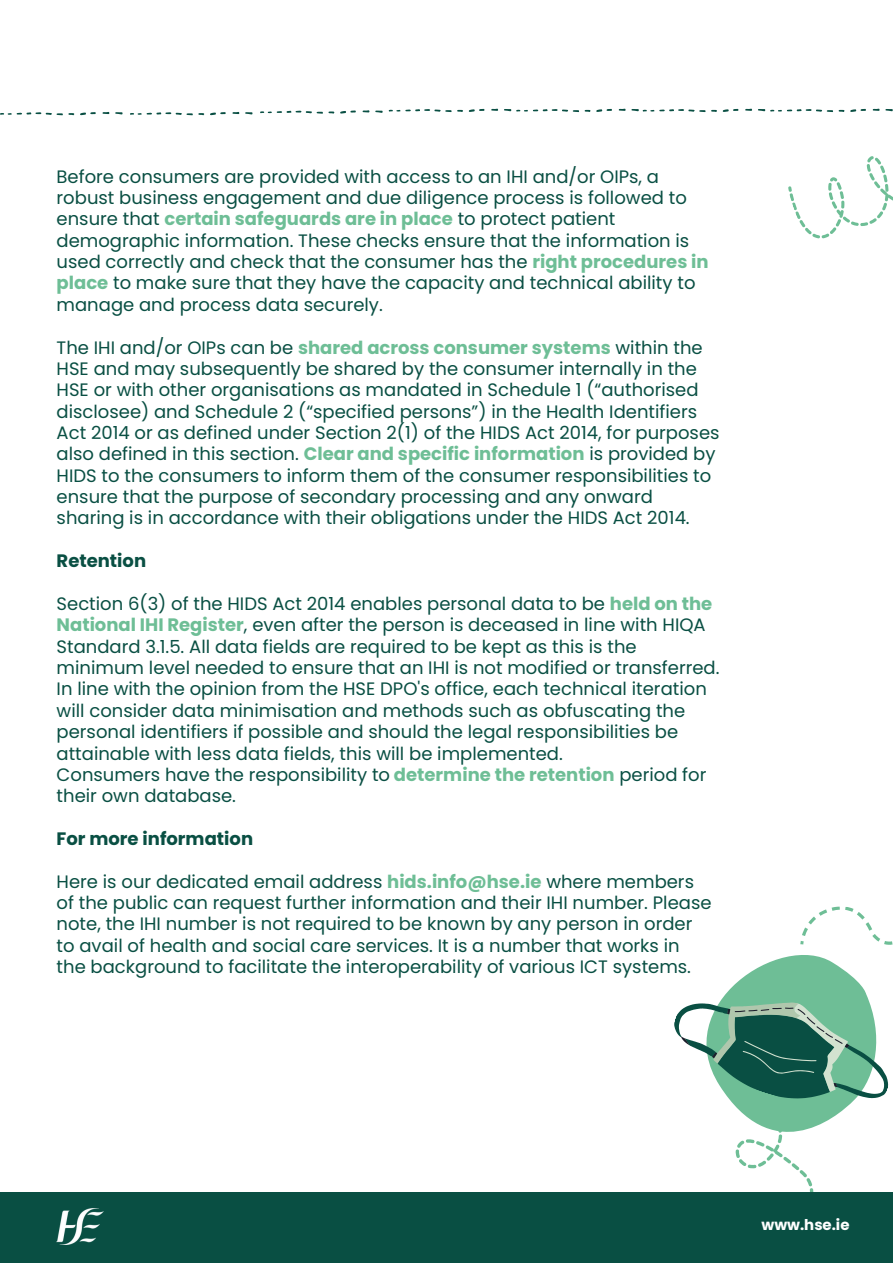
<style>
.page{position:relative;width:893px;height:1264px;background:#fff}
.page>*{position:absolute;margin:0;border:0;box-sizing:border-box;transform-origin:0 0}
.t1{font:18px/21.3px "Poppins";color:#094f43}
.t2{font:700 18px "Poppins";color:#094f43}
.t3{font:700 14.85px "Poppins";color:#fff}
.s1{font-weight:700;color:#6ebe96}
</style>
<div class="page">
<svg style="left:744px;top:955px;width:109px;height:22px;fill:#6ebe96"></svg>
<svg style="left:800px;top:906px;width:92px;height:39px"></svg>
<svg style="left:674px;top:977px;width:215px;height:215px"></svg>
<svg style="left:115px;top:112px;width:8px;height:2px"></svg>
<svg style="left:102px;top:112px;width:7px;height:2px"></svg>
<svg style="left:80px;top:112px;width:16px;height:3px"></svg>
<svg style="left:0;top:112px;width:74px;height:3px"></svg>
<svg style="left:245px;top:112px;width:7px;height:2px"></svg>
<svg style="left:232px;top:112px;width:7px;height:2px"></svg>
<svg style="left:210px;top:112px;width:16px;height:3px"></svg>
<svg style="left:130px;top:112px;width:74px;height:3px"></svg>
<svg style="left:375px;top:111px;width:7px;height:2px"></svg>
<svg style="left:362px;top:110px;width:7px;height:2px"></svg>
<svg style="left:340px;top:110px;width:16px;height:3px"></svg>
<svg style="left:260px;top:111px;width:74px;height:3px"></svg>
<svg style="left:491px;top:109px;width:7px;height:2px"></svg>
<svg style="left:457px;top:109px;width:27px;height:3px"></svg>
<svg style="left:388px;top:109px;width:63px;height:3px"></svg>
<svg style="left:618px;top:109px;width:7px;height:2px"></svg>
<svg style="left:596px;top:109px;width:16px;height:3px"></svg>
<svg style="left:504px;top:109px;width:86px;height:3px"></svg>
<svg style="left:711px;top:109px;width:27px;height:3px"></svg>
<svg style="left:631px;top:109px;width:74px;height:3px"></svg>
<svg style="left:885px;top:109px;width:7px;height:2px"></svg>
<svg style="left:872px;top:109px;width:7px;height:2px"></svg>
<svg style="left:850px;top:109px;width:15px;height:3px"></svg>
<svg style="left:745px;top:109px;width:99px;height:3px"></svg>
<svg style="left:788px;top:156px;width:104px;height:83px"></svg>
<div style="left:0;top:1192px;width:892px;height:70px;background:#094f43"></div>
<img style="left:57px;top:1208px;width:47px;height:35px">
<p class="t1" style="left:57px;top:166px;width:653px">Before consumers are provided with access to an IHI and/or OIPs, a robust business engagement and due diligence process is followed to ensure that <span class="s1">certain safeguards are in place</span> to protect patient demographic information. These checks ensure that the information is used correctly and check that the consumer has the <span class="s1">right procedures in place</span> to make sure that they have the capacity and technical ability to manage and process data securely.</p>
<p class="t1" style="left:57px;top:336px;width:664px">The IHI and/or OIPs can be <span class="s1">shared across consumer systems</span> within the HSE and may subsequently be shared by the consumer internally in the HSE or with other organisations as mandated in Schedule 1 (“authorised disclosee) and Schedule 2 (“specified persons”) in the Health Identifiers Act 2014 or as defined under Section 2(1) of the HIDS Act 2014, for purposes also defined in this section. <span class="s1">Clear and specific information</span> is provided by HIDS to the consumers to inform them of the consumer responsibilities to ensure that the purpose of secondary processing and any onward sharing is in accordance with their obligations under the HIDS Act 2014.</p>
<p class="t2" style="left:57px;top:548px;width:91px">Retention</p>
<p class="t1" style="left:57px;top:593px;width:664px">Section 6(3) of the HIDS Act 2014 enables personal data to be <span class="s1">held on the National IHI Register</span>, even after the person is deceased in line with HIQA Standard 3.1.5. All data fields are required to be kept as this is the minimum level needed to ensure that an IHI is not modified or transferred.<br>In line with the opinion from the HSE DPO's office, each technical iteration will consider data minimisation and methods such as obfuscating the personal identifiers if possible and should the legal responsibilities be attainable with less data fields, this will be implemented.<br>Consumers have the responsibility to <span class="s1">determine the retention</span> period for their own database.</p>
<p class="t2" style="left:57px;top:826px;width:198px">For more information</p>
<p class="t1" style="left:57px;top:870px;width:656px">Here is our dedicated email address <span class="s1">hids.info@hse.ie</span> where members of the public can request further information and their IHI number. Please note, the IHI number is not required to be known by any person in order to avail of health and social care services. It is a number that works in the background to facilitate the interoperability of various ICT systems.</p>
<p class="t3" style="left:761px;top:1214px;width:89px">www.hse.ie</p>
</div>
